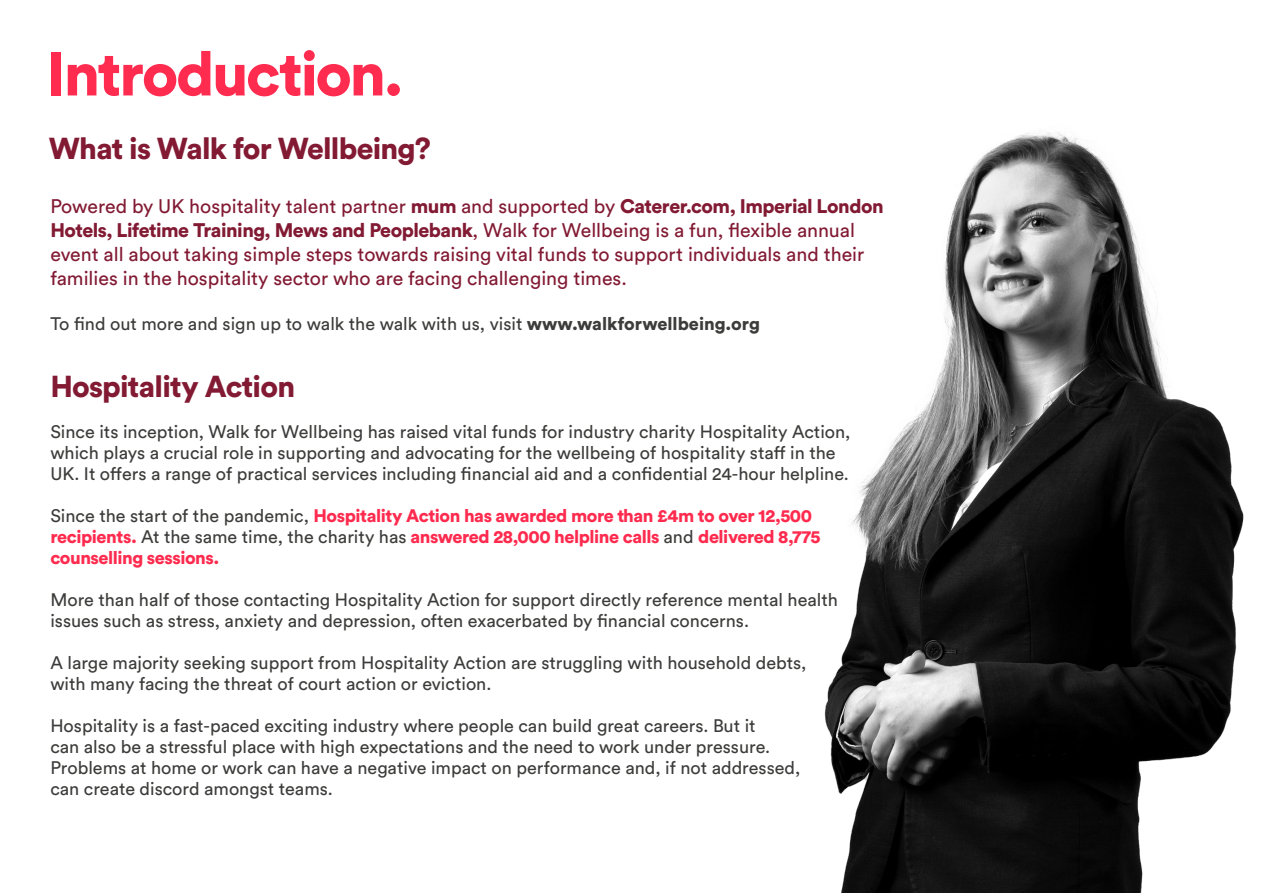
<style>
.page{position:relative;width:1263px;height:893px;background:#fff}
.page>*{position:absolute;margin:0;border:0;box-sizing:border-box;transform-origin:0 0}
.t1{font:900 61.5px "Circular Std";letter-spacing:-.04em;color:#ff2c50}
.t2{font:900 30px "Circular Std";letter-spacing:-.025em;color:#821a33}
.t3{font:19.5px/24px "Circular Std";color:#821a33}
.t4{font:18px/21px "Circular Std";color:#3c3c3b}
.t5{font:900 18px/21px "Circular Std";letter-spacing:-.025em;color:#ff2b4f}
.s1{font-weight:900}
.s2{font-weight:400;color:#3c3c3b}
</style>
<div class="page">
<img style="left:824px;top:131px;width:420px;height:762px">
<h1 class="t1" style="left:47px;top:33px;width:358px">Introduction.</h1>
<h2 class="t2" style="left:49px;top:129px;width:384px">What is Walk for Wellbeing?</h2>
<p class="t3" style="left:50px;top:194px;width:835px">Powered by UK hospitality talent partner <span class="s1">mum</span> and supported by <span class="s1">Caterer.com, Imperial London Hotels, Lifetime Training, Mews and Peoplebank</span>, Walk for Wellbeing is a fun, flexible annual event all about taking simple steps towards raising vital funds to support individuals and their families in the hospitality sector who are facing challenging times.</p>
<p class="t4" style="left:50px;top:313px;width:711px">To find out more and sign up to walk the walk with us, visit <span class="s1">www.walkforwellbeing.org</span></p>
<h2 class="t2" style="left:50px;top:367px;width:246px">Hospitality Action</h2>
<p class="t4" style="left:50px;top:421px;width:802px">Since its inception, Walk for Wellbeing has raised vital funds for industry charity Hospitality Action, which plays a crucial role in supporting and advocating for the wellbeing of hospitality staff in the<br>UK. It offers a range of practical services including financial aid and a confidential 24-hour helpline.</p>
<p class="t5" style="left:50px;top:505px;width:772px"><span class="s2">Since the start of the pandemic,</span> Hospitality Action has awarded more than £4m to over 12,500 recipients. <span class="s2">At the same time, the charity has</span> answered 28,000 helpline calls <span class="s2">and</span> delivered 8,775 counselling sessions.</p>
<p class="t4" style="left:50px;top:589px;width:789px">More than half of those contacting Hospitality Action for support directly reference mental health issues such as stress, anxiety and depression, often exacerbated by financial concerns.</p>
<p class="t4" style="left:50px;top:652px;width:758px">A large majority seeking support from Hospitality Action are struggling with household debts, with many facing the threat of court action or eviction.</p>
<p class="t4" style="left:50px;top:715px;width:751px">Hospitality is a fast-paced exciting industry where people can build great careers. But it<br>can also be a stressful place with high expectations and the need to work under pressure.<br>Problems at home or work can have a negative impact on performance and, if not addressed, can create discord amongst teams.</p>
</div>
